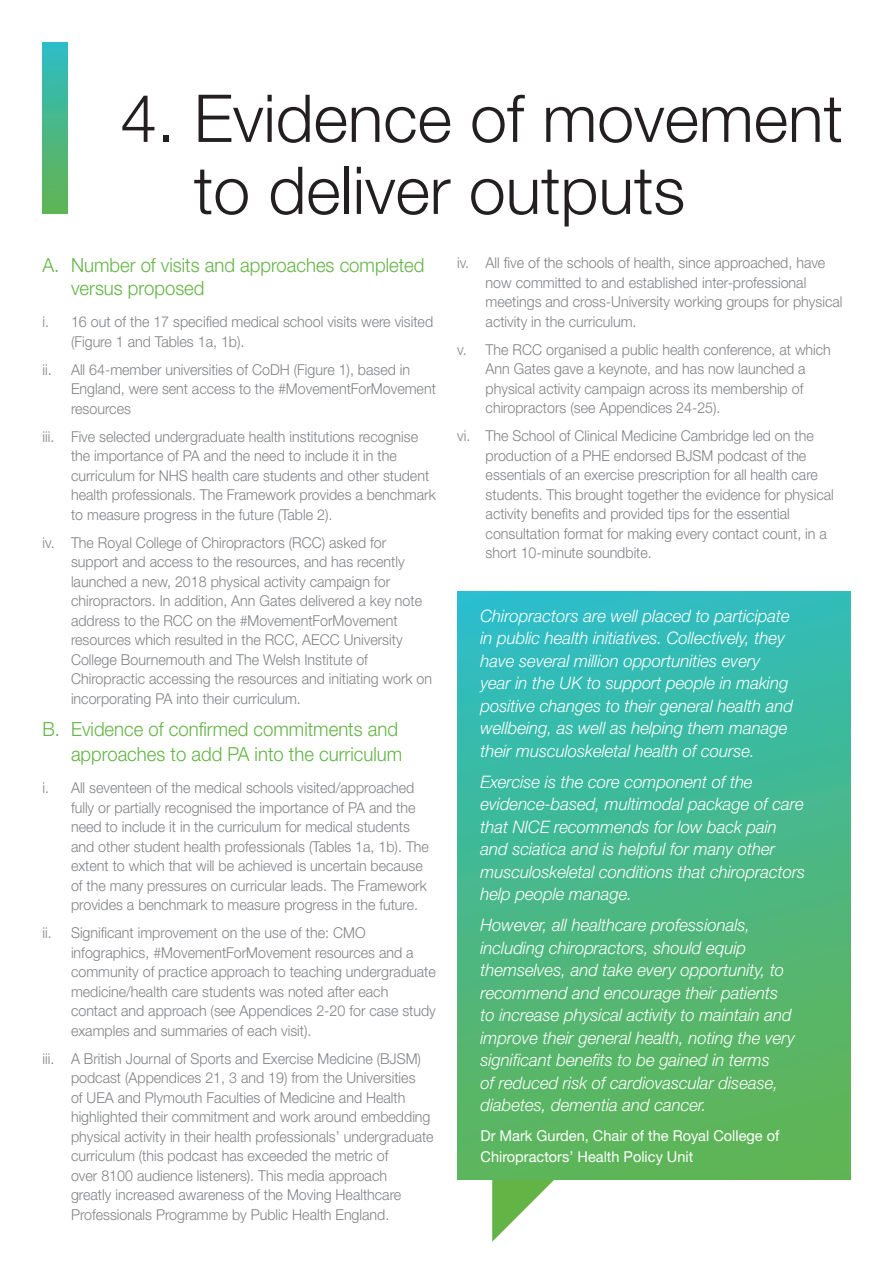
<style>
.page{position:relative;width:893px;height:1263px;background:#fff}
.page>*{position:absolute;margin:0;border:0;box-sizing:border-box;transform-origin:0 0}
.t1{font:300 66px/72px "Helvetica Neue";color:#231f20}
.t2{font:300 19.5px/23.4px "Helvetica Neue";color:#63b445;scale:.95 1}
.t3{font:italic 300 17.25px/22.5px "Helvetica Neue";color:#fff}
.t4{font:300 15px/19.5px "Helvetica Neue";color:#808285;scale:.95 1}
.t5{font:15px/21px "Helvetica Neue";color:#fff}
</style>
<div class="page">
<div style="left:43px;top:43px;width:24px;height:171px;background:linear-gradient(to bottom,#2dbdc3,#64b44e)"></div>
<svg style="left:492px;top:1179px;width:64px;height:63px"></svg>
<div style="left:457px;top:591px;width:393px;height:588px;background:linear-gradient(to bottom,#2ebcc0,#63b451)"></div>
<h1 class="t1" style="left:194px;top:81px;width:651px;text-indent:-73px">4. Evidence of movement to deliver outputs</h1>
<h2 class="t2" style="left:71px;top:252px;width:374px;text-indent:-28px">A. Number of visits and approaches completed versus proposed</h2>
<p class="t4" style="left:71px;top:312px;width:383px;text-indent:-28px">i. 16 out of the 17 specified medical school visits were visited (Figure 1 and Tables 1a, 1b).</p>
<p class="t4" style="left:71px;top:359px;width:386px;text-indent:-28px">ii. All 64-member universities of CoDH (Figure 1), based in<br>England, were sent access to the #MovementForMovement resources</p>
<p class="t4" style="left:71px;top:426px;width:386px;text-indent:-28px">iii. Five selected undergraduate health institutions recognise the importance of PA and the need to include it in the curriculum for NHS health care students and other student health professionals. The Framework provides a benchmark to measure progress in the future (Table 2).</p>
<p class="t4" style="left:71px;top:532px;width:382px;text-indent:-28px">iv. The Royal College of Chiropractors (RCC) asked for support and access to the resources, and has recently launched a new, 2018 physical activity campaign for chiropractors. In addition, Ann Gates delivered a key note address to the RCC on the #MovementForMovement resources which resulted in the RCC, AECC University College Bournemouth and The Welsh Institute of Chiropractic accessing the resources and initiating work on incorporating PA into their curriculum.</p>
<h2 class="t2" style="left:43px;top:716px;width:380px;line-height:25.2px;text-align:right">B. Evidence of confirmed commitments and approaches to add PA into the curriculum</h2>
<p class="t4" style="left:71px;top:778px;width:378px;text-indent:-28px">i. All seventeen of the medical schools visited/approached fully or partially recognised the importance of PA and the need to include it in the curriculum for medical students and other student health professionals (Tables 1a, 1b). The extent to which that will be achieved is uncertain because of the many pressures on curricular leads. The Framework provides a benchmark to measure progress in the future.</p>
<p class="t4" style="left:71px;top:923px;width:386px;text-indent:-28px">ii. Significant improvement on the use of the: CMO infographics, #MovementForMovement resources and a community of practice approach to teaching undergraduate medicine/health care students was noted after each contact and approach (see Appendices 2-20 for case study examples and summaries of each visit).</p>
<p class="t4" style="left:71px;top:1048px;width:383px;text-indent:-28px">iii. A British Journal of Sports and Exercise Medicine (BJSM) podcast (Appendices 21, 3 and 19) from the Universities<br>of UEA and Plymouth Faculties of Medicine and Health highlighted their commitment and work around embedding physical activity in their health professionals’ undergraduate curriculum (this podcast has exceeded the metric of<br>over 8100 audience listeners). This media approach<br>greatly increased awareness of the Moving Healthcare Professionals Programme by Public Health England.</p>
<p class="t4" style="left:486px;top:253px;width:377px;text-indent:-28px">iv. All five of the schools of health, since approached, have now committed to and established inter-professional meetings and cross-University working groups for physical activity in the curriculum.</p>
<p class="t4" style="left:486px;top:339px;width:365px;text-indent:-28px">v. The RCC organised a public health conference, at which Ann Gates gave a keynote, and has now launched a physical activity campaign across its membership of chiropractors (see Appendices 24-25).</p>
<p class="t4" style="left:486px;top:426px;width:368px;text-indent:-28px">vi. The School of Clinical Medicine Cambridge led on the production of a PHE endorsed BJSM podcast of the essentials of an exercise prescription for all health care students. This brought together the evidence for physical activity benefits and provided tips for the essential consultation format for making every contact count, in a short 10-minute soundbite.</p>
<p class="t3" style="left:480px;top:604px;width:314px">Chiropractors are well placed to participate in public health initiatives. Collectively, they have several million opportunities every year in the UK to support people in making positive changes to their general health and wellbeing, as well as helping them manage their musculoskeletal health of course.</p>
<p class="t3" style="left:480px;top:770px;width:326px">Exercise is the core component of the evidence-based, multimodal package of care that NICE recommends for low back pain and sciatica and is helpful for many other musculoskeletal conditions that chiropractors help people manage.</p>
<p class="t3" style="left:480px;top:913px;width:316px">However, all healthcare professionals, including chiropractors, should equip themselves, and take every opportunity, to recommend and encourage their patients to increase physical activity to maintain and improve their general health, noting the very significant benefits to be gained in terms<br>of reduced risk of cardiovascular disease, diabetes, dementia and cancer.</p>
<p class="t5" style="left:480px;top:1125px;width:300px">Dr Mark Gurden, Chair of the Royal College of<br>Chiropractors’ Health Policy Unit</p>
</div>
